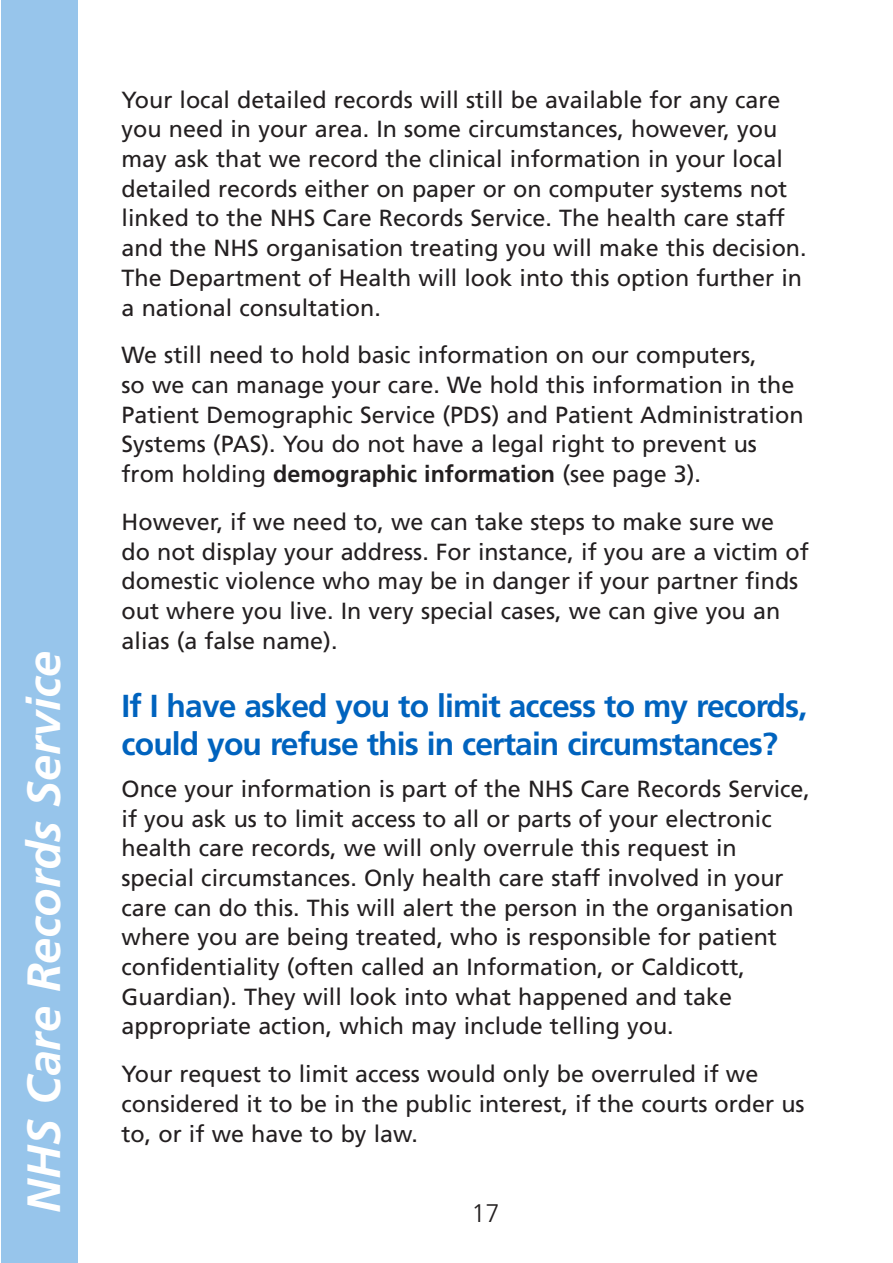
<style>
.page{position:relative;width:893px;height:1263px;background:#fff}
.page>*{position:absolute;margin:0;border:0;box-sizing:border-box;transform-origin:0 0}
.t1{font:italic 700 46.65px "Frutiger";color:#fff}
.t2{font:700 31.8px/38.2px "Frutiger";letter-spacing:-.03em;color:#0063be}
.t3{font:300 25.5px "Frutiger";color:#231f20}
.t4{font:23.4px/29.7px "Frutiger";color:#231f20}
.s1{font-weight:700}
</style>
<div class="page">
<div style="left:1px;top:0;width:77px;height:1263px;background:#97c5eb"></div>
<h1 class="t1" style="left:25px;top:1213px;width:563px;rotate:-90deg">NHS Care Records Service</h1>
<p class="t4" style="left:122px;top:87px;width:687px">Your local detailed records will still be available for any care you need in your area. In some circumstances, however, you may ask that we record the clinical information in your local detailed records either on paper or on computer systems not linked to the NHS Care Records Service. The health care staff and the NHS organisation treating you will make this decision.<br>The Department of Health will look into this option further in a national consultation.</p>
<p class="t4" style="left:122px;top:342px;width:683px">We still need to hold basic information on our computers,<br>so we can manage your care. We hold this information in the Patient Demographic Service (PDS) and Patient Administration Systems (PAS). You do not have a legal right to prevent us from holding <span class="s1">demographic information</span> (see page 3).</p>
<p class="t4" style="left:122px;top:509px;width:689px">However, if we need to, we can take steps to make sure we<br>do not display your address. For instance, if you are a victim of domestic violence who may be in danger if your partner finds out where you live. In very special cases, we can give you an alias (a false name).</p>
<h2 class="t2" style="left:122px;top:689px;width:687px">If I have asked you to limit access to my records, could you refuse this in certain circumstances?</h2>
<p class="t4" style="left:122px;top:776px;width:690px">Once your information is part of the NHS Care Records Service, if you ask us to limit access to all or parts of your electronic health care records, we will only overrule this request in special circumstances. Only health care staff involved in your care can do this. This will alert the person in the organisation where you are being treated, who is responsible for patient confidentiality (often called an Information, or Caldicott, Guardian). They will look into what happened and take appropriate action, which may include telling you.</p>
<p class="t4" style="left:122px;top:1061px;width:685px">Your request to limit access would only be overruled if we considered it to be in the public interest, if the courts order us to, or if we have to by law.</p>
<p class="t3" style="left:471px;top:1203px;width:30px">17</p>
</div>
